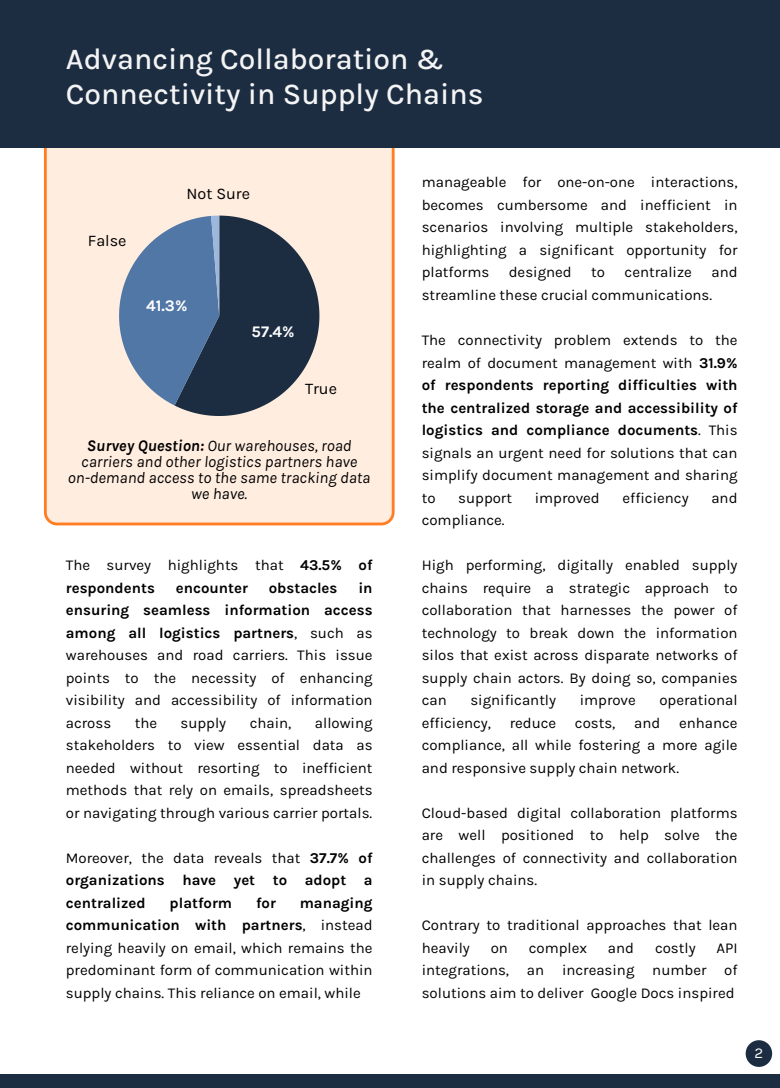
<style>
.page{position:relative;width:780px;height:1088px;background:#fff}
.page>*{position:absolute;margin:0;border:0;box-sizing:border-box;transform-origin:0 0}
.t1{font:500 30px/35.6px "Karla";color:#f4f4f4}
.t2{font:italic 16.12px/16px "Karla";color:#000;text-align:center}
.t3{font:16.12px "Karla";color:#000}
.t4{font:700 16.12px "Karla";color:#fff}
.t5{font:15px/22.5px "Karla";color:#000;text-align:justify}
.t6{font:700 15px/22.5px "Karla";color:#000;text-align:justify}
.t7{font:15px "Karla";color:#fff}
.s1{font-weight:700}
.s2{font-weight:400}
</style>
<div class="page">
<div style="left:44px;top:148px;width:351px;height:377px;background:#ffede0"></div>
<div style="left:0;top:0;width:780px;height:148px;background:#1c2d42"></div>
<svg style="left:119px;top:215px;width:200px;height:201px;background:#607186"></svg>
<div style="left:0;top:1074px;width:780px;height:13px;background:#1c2d42"></div>
<svg style="left:746px;top:1040px;width:26px;height:26px"></svg>
<p class="t1" style="left:66px;top:41px;width:419px">Advancing Collaboration &amp;<br>Connectivity in Supply Chains</p>
<p class="t3" style="left:88px;top:231px;width:40px">False</p>
<p class="t3" style="left:187px;top:184px;width:65px">Not Sure</p>
<p class="t4" style="left:146px;top:296px;width:43px">41.3%</p>
<p class="t4" style="left:252px;top:322px;width:44px">57.4%</p>
<p class="t3" style="left:305px;top:379px;width:34px">True</p>
<p class="t2" style="left:81px;top:438px;width:278px"><span class="s1">Survey Question:</span> Our warehouses, road carriers and other logistics partners have</p>
<p class="t2" style="left:68px;top:470px;width:304px">on-demand access to the same tracking data we have.</p>
<h1 class="t5" style="left:66px;top:554px;width:308px">The survey highlights that <span class="s1">43.5% of respondents</span></h1>
<h1 class="t5" style="left:66px;top:576px;width:308px;text-indent:292px"><span class="s1">in ensuring seamless information access among all logistics partners</span>, such as warehouses and road carriers. This issue points to the necessity of enhancing visibility and accessibility of information across</h1>
<h1 class="t6" style="left:176px;top:576px;width:74px">encounter</h1>
<h1 class="t6" style="left:269px;top:576px;width:70px">obstacles</h1>
<h1 class="t5" style="left:66px;top:711px;width:308px;text-indent:249px">allowing stakeholders to view essential data as needed without resorting to inefficient methods that rely on emails, spreadsheets or navigating through various carrier portals.</h1>
<p class="t6" style="left:66px;top:846px;width:308px"><span class="s2">Moreover, the data reveals that</span> 37.7% of organizations have yet to adopt a centralized</p>
<h1 class="t5" style="left:135px;top:711px;width:24px">the</h1>
<h1 class="t5" style="left:181px;top:711px;width:47px">supply</h1>
<h1 class="t5" style="left:250px;top:711px;width:43px">chain,</h1>
<p class="t5" style="left:66px;top:891px;width:308px;text-indent:234px"><span class="s1">managing communication with partners</span>, instead relying heavily on email, which remains the predominant form of communication within supply chains. This reliance on email, while</p>
<p class="t6" style="left:170px;top:891px;width:64px">platform</p>
<p class="t6" style="left:256px;top:891px;width:21px">for</p>
<h2 class="t5" style="left:422px;top:171px;width:317px">manageable for one-on-one interactions, becomes cumbersome and inefficient in scenarios involving multiple stakeholders, highlighting a significant opportunity for platforms</h2>
<h2 class="t5" style="left:509px;top:261px;width:65px">designed</h2>
<h2 class="t5" style="left:591px;top:261px;width:15px">to</h2>
<h2 class="t5" style="left:625px;top:261px;width:69px">centralize</h2>
<h2 class="t5" style="left:422px;top:261px;width:317px;text-indent:290px">and streamline these crucial communications.</h2>
<h2 class="t5" style="left:422px;top:329px;width:317px">The connectivity problem extends to the realm of document management with <span class="s1">31.9% of respondents reporting difficulties with the centralized storage and accessibility of logistics and compliance documents</span>. This signals an urgent need for solutions that can simplify document management and sharing to</h2>
<h2 class="t5" style="left:458px;top:486px;width:55px">support</h2>
<h2 class="t5" style="left:535px;top:486px;width:67px">improved</h2>
<h2 class="t5" style="left:623px;top:486px;width:68px">efficiency</h2>
<h2 class="t5" style="left:711px;top:486px;width:28px">and</h2>
<h2 class="t5" style="left:422px;top:509px;width:84px">compliance.</h2>
<p class="t5" style="left:422px;top:554px;width:317px">High performing, digitally enabled supply chains require a strategic approach to collaboration that harnesses the power of technology to break down the information silos that exist across disparate networks of supply chain actors. By doing so, companies can</p>
<p class="t5" style="left:422px;top:689px;width:317px;text-indent:238px">operational efficiency, reduce costs, and enhance compliance, all while fostering a more agile and responsive supply chain network.</p>
<p class="t5" style="left:422px;top:801px;width:317px">Cloud-based digital collaboration platforms are well positioned to help solve the challenges of connectivity and collaboration in supply chains.</p>
<p class="t5" style="left:422px;top:914px;width:317px">Contrary to traditional approaches that lean heavily</p>
<p class="t5" style="left:470px;top:689px;width:87px">significantly</p>
<p class="t5" style="left:580px;top:689px;width:58px">improve</p>
<p class="t5" style="left:491px;top:936px;width:19px">on</p>
<p class="t5" style="left:529px;top:936px;width:60px">complex</p>
<p class="t5" style="left:608px;top:936px;width:28px">and</p>
<p class="t5" style="left:655px;top:936px;width:42px">costly</p>
<p class="t5" style="left:422px;top:936px;width:317px;text-indent:295px">API integrations, an increasing number of solutions aim to deliver Google Docs inspired</p>
<p class="t7" style="left:755px;top:1044px;width:10px">2</p>
</div>
